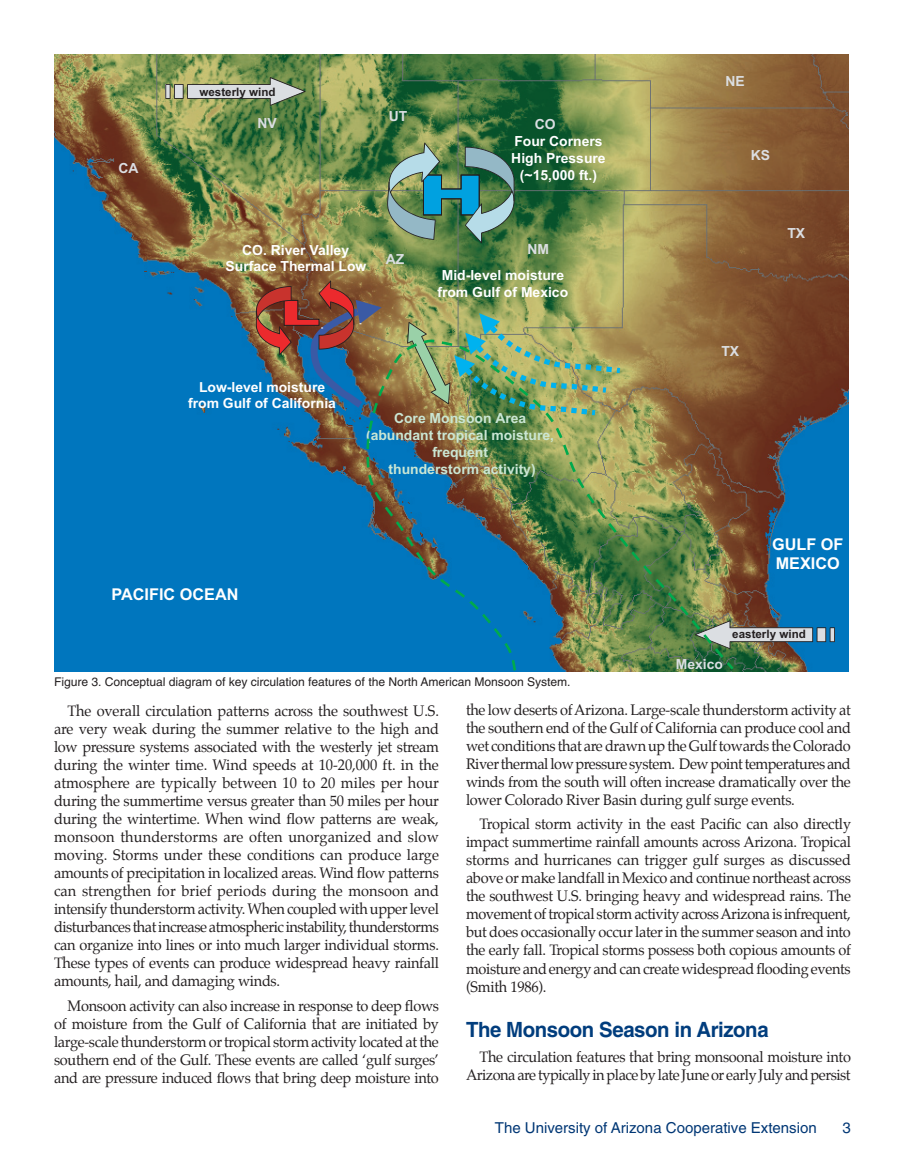
<style>
.page{position:relative;width:905px;height:1175px;background:#fff}
.page>*{position:absolute;margin:0;border:0;box-sizing:border-box;transform-origin:0 0}
.t1{font:700 21px "Helvetica";letter-spacing:-.02em;color:#013d7d}
.t2{font:700 16.2px/19.5px "Arial";color:#fff}
.t3{font:15px/18px "Palatino";letter-spacing:-.02em;color:#231f20;text-align:justify}
.t4{font:15px "Helvetica";color:#013775}
.t5{font:700 13.95px/16.6px "Arial";color:#fff;text-align:center}
.t6{font:700 13.95px/16.6px "Arial";color:#cae6d4;text-align:center}
.t7{font:700 13.95px "Arial";color:#dbdee2}
.t8{font:12px "Helvetica";color:#231f20}
.t9{font:700 11.55px "Arial";color:#231f20}
</style>
<div class="page">
<img style="left:54px;top:55px;width:794px;height:616px">
<svg style="left:256px;top:280px;width:125px;height:128px;background:#6a5658"></svg>
<svg style="left:387px;top:142px;width:127px;height:101px;background:#60927c"></svg>
<svg style="left:165px;top:77px;width:140px;height:29px;background:#a2ad8c"></svg>
<svg style="left:733px;top:620px;width:101px;height:29px;background:#7792a0"></svg>
<svg style="left:366px;top:339px;width:367px;height:332px;background:#567866"></svg>
<svg style="left:407px;top:313px;width:213px;height:102px;background:#8fa46b"></svg>
<p class="t7" style="left:119px;top:161px;width:22px">CA</p>
<p class="t9" style="left:199px;top:85px;width:78px">westerly wind</p>
<p class="t7" style="left:257px;top:115px;width:21px">NV</p>
<p class="t7" style="left:388px;top:108px;width:20px">UT</p>
<p class="t5" style="left:225px;top:241px;width:142px">CO. River Valley<br>Surface Thermal Low</p>
<p class="t7" style="left:386px;top:251px;width:20px">AZ</p>
<p class="t7" style="left:535px;top:116px;width:22px">CO</p>
<p class="t5" style="left:511px;top:133px;width:96px">Four Corners<br>High Pressure (~15,000 ft.)</p>
<p class="t7" style="left:527px;top:241px;width:23px">NM</p>
<p class="t5" style="left:437px;top:267px;width:132px">Mid-level moisture from Gulf of Mexico</p>
<p class="t5" style="left:188px;top:378px;width:149px">Low-level moisture from Gulf of California</p>
<p class="t6" style="left:366px;top:410px;width:189px">Core Monsoon Area (abundant tropical moisture, frequent<br>thunderstorm activity)</p>
<p class="t2" style="left:111px;top:584px;width:128px">PACIFIC OCEAN</p>
<p class="t8" style="left:54px;top:675px;width:518px">Figure 3. Conceptual diagram of key circulation features of the North American Monsoon System.</p>
<p class="t7" style="left:725px;top:74px;width:21px">NE</p>
<p class="t7" style="left:750px;top:147px;width:21px">KS</p>
<p class="t7" style="left:787px;top:225px;width:19px">TX</p>
<p class="t7" style="left:721px;top:343px;width:19px">TX</p>
<p class="t2" style="left:772px;top:534px;width:73px">GULF OF<br>MEXICO</p>
<p class="t7" style="left:675px;top:656px;width:49px">Mexico</p>
<p class="t9" style="left:732px;top:627px;width:75px">easterly wind</p>
<p class="t3" style="left:54px;top:703px;width:386px;text-indent:14px">The overall circulation patterns across the southwest U.S. are very weak during the summer relative to the high and low pressure systems associated with the westerly jet stream during the winter time. Wind speeds at 10-20,000 ft. in the atmosphere are typically between 10 to 20 miles per hour during the summertime versus greater than 50 miles per hour during the wintertime. When wind flow patterns are weak, monsoon thunderstorms are often unorganized and slow moving. Storms under these conditions can produce large amounts of precipitation in localized areas. Wind flow patterns can strengthen for brief periods during the monsoon and intensify thunderstorm activity. When coupled with upper level disturbances that increase atmospheric instability, thunderstorms can organize into lines or into much larger individual storms.<br>These types of events can produce widespread heavy rainfall amounts, hail, and damaging winds.</p>
<p class="t3" style="left:54px;top:998px;width:386px;text-indent:14px">Monsoon activity can also increase in response to deep flows of moisture from the Gulf of California that are initiated by large-scale thunderstorm or tropical storm activity located at the southern end of the Gulf. These events are called ‘gulf surges’ and are pressure induced flows that bring deep moisture into</p>
<p class="t3" style="left:466px;top:701px;width:386px">the low deserts of Arizona. Large-scale thunderstorm activity at the southern end of the Gulf of California can produce cool and wet conditions that are drawn up the Gulf towards the Colorado River thermal low pressure system. Dew point temperatures and winds from the south will often increase dramatically over the lower Colorado River Basin during gulf surge events.</p>
<p class="t3" style="left:466px;top:816px;width:386px;text-indent:14px">Tropical storm activity in the east Pacific can also directly impact summertime rainfall amounts across Arizona. Tropical storms and hurricanes can trigger gulf surges as discussed above or make landfall in Mexico and continue northeast across the southwest U.S. bringing heavy and widespread rains. The movement of tropical storm activity across Arizona is infrequent, but does occasionally occur later in the summer season and into the early fall. Tropical storms possess both copious amounts of moisture and energy and can create widespread flooding events (Smith 1986).</p>
<h1 class="t1" style="left:466px;top:1016px;width:304px">The Monsoon Season in Arizona</h1>
<p class="t3" style="left:466px;top:1048px;width:386px;text-align:right">The circulation features that bring monsoonal moisture into<br>Arizona are typically in place by late June or early July and persist</p>
<p class="t4" style="left:495px;top:1118px;width:323px">The University of Arizona Cooperative Extension</p>
<p class="t4" style="left:842px;top:1118px;width:10px">3</p>
</div>
